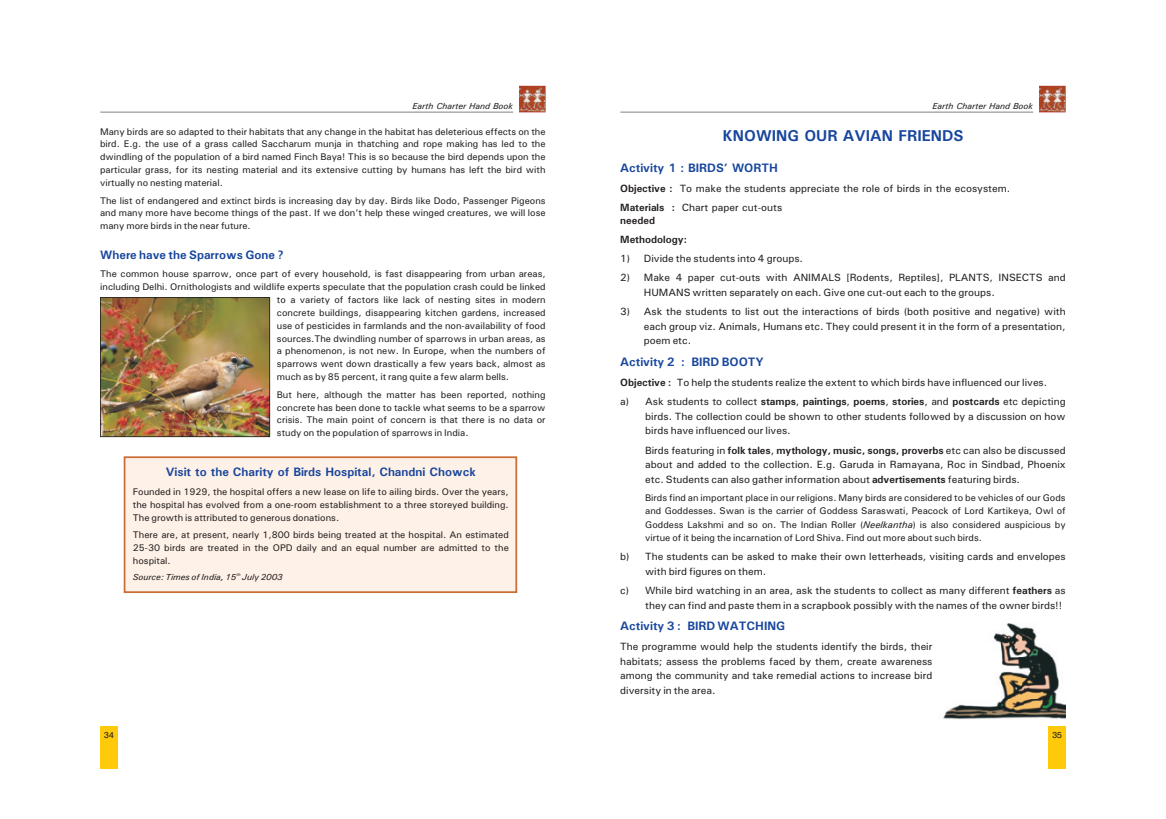
<style>
.page{position:relative;width:1166px;height:819px;background:#fff}
.page>*{position:absolute;margin:0;border:0;box-sizing:border-box;transform-origin:0 0}
.t1{font:500 15.75px "Univers";color:#18469d}
.t2{font:500 12.25px "Univers";color:#18469d}
.t3{font:500 10.5px/14.7px "Univers";color:#231f20}
.t4{font:500 10.5px/19.2px "Univers";color:#231f20}
.t5{font:500 9.62px/12.9px "Univers";color:#231f20;text-align:justify}
.t6{font:italic 500 8.75px "Univers";color:#231f20}
.t7{font:8.75px "Swiss 721 BT";color:#231f20}
.t8{font:italic 500 4.38px "Univers";color:#231f20}
.s1{font-style:inherit}
.s2{font-style:italic}
</style>
<div class="page">
<div style="left:123px;top:456px;width:395px;height:137px;background:#fef1e7"></div>
<div style="left:100px;top:726px;width:18px;height:43px;background:#feca0a"></div>
<div style="left:1048px;top:726px;width:17px;height:43px;background:#feca0a"></div>
<img style="left:100px;top:297px;width:170px;height:141px">
<div style="left:1039px;top:86px;width:26px;height:26px;border:2px solid #b02a2f"></div>
<img style="left:1040px;top:87px;width:24px;height:24px">
<hr style="left:620px;top:112px;width:413px;height:1px;background:#808285">
<div style="left:519px;top:86px;width:26px;height:26px;border:2px solid #b02a2f"></div>
<img style="left:520px;top:87px;width:24px;height:24px">
<hr style="left:100px;top:112px;width:413px;height:1px;background:#808285">
<img style="left:943px;top:623px;width:122px;height:97px">
<p class="t6" style="left:412px;top:103px;width:102px">Earth Charter Hand Book</p>
<p class="t6" style="left:932px;top:103px;width:102px">Earth Charter Hand Book</p>
<p class="t5" style="left:100px;top:126px;width:447px">Many birds are so adapted to their habitats that any change in the habitat has deleterious effects on the bird. E.g. the use of a grass called Saccharum munja in thatching and rope making has led to the dwindling of the population of a bird named Finch Baya! This is so because the bird depends upon the particular grass, for its nesting material and its extensive cutting by humans has left the bird with virtually no nesting material.</p>
<p class="t5" style="left:100px;top:195px;width:447px">The list of endangered and extinct birds is increasing day by day. Birds like Dodo, Passenger Pigeons and many more have become things of the past. If we don’t help these winged creatures, we will lose many more birds in the near future.</p>
<h1 class="t1" style="left:722px;top:130px;width:243px">KNOWING OUR AVIAN FRIENDS</h1>
<p class="t2" style="left:620px;top:164px;width:159px">Activity 1 : BIRDS’ WORTH</p>
<p class="t3" style="left:620px;top:179px;width:392px;line-height:19.2px"><span class="s1">Objective :</span> To make the students appreciate the role of birds in the ecosystem.<br><span class="s1">Materials :</span> Chart paper cut-outs</p>
<p class="t4" style="left:620px;top:211px;width:68px">needed<br>Methodology:</p>
<p class="t3" style="left:620px;top:252px;width:184px">1) Divide the students into 4 groups.</p>
<p class="t3" style="left:644px;top:271px;width:423px;text-indent:-24px">2) Make 4 paper cut-outs with ANIMALS [Rodents, Reptiles], PLANTS, INSECTS and<br>HUMANS written separately on each. Give one cut-out each to the groups.</p>
<p class="t3" style="left:644px;top:305px;width:423px;text-align:justify;text-indent:-24px">3) Ask the students to list out the interactions of birds (both positive and negative) with each group viz. Animals, Humans etc. They could present it in the form of a presentation, poem etc.</p>
<p class="t3" style="left:620px;top:374px;width:447px;line-height:19.2px"><span class="s1">Objective :</span> To help the students realize the extent to which birds have influenced our lives.<br>a) Ask students to collect <span class="s1">stamps</span>, <span class="s1">paintings</span>, <span class="s1">poems</span>, <span class="s1">stories</span>, and <span class="s1">postcards</span> etc depicting</p>
<p class="t3" style="left:645px;top:410px;width:422px">birds. The collection could be shown to other students followed by a discussion on how birds have influenced our lives.</p>
<p class="t3" style="left:645px;top:444px;width:422px;text-align:justify">Birds featuring in <span class="s1">folk tales</span>, <span class="s1">mythology, music, songs, proverbs</span> etc can also be discussed about and added to the collection. E.g. Garuda in Ramayana, Roc in Sindbad, Phoenix etc. Students can also gather information about <span class="s1">advertisements</span> featuring birds.</p>
<p class="t5" style="left:645px;top:492px;width:422px;line-height:13.5px">Birds find an important place in our religions. Many birds are considered to be vehicles of our Gods and Goddesses. Swan is the carrier of Goddess Saraswati, Peacock of Lord Kartikeya, Owl of Goddess Lakshmi and so on. The Indian Roller (<span class="s2">Neelkantha</span>) is also considered auspicious by virtue of it being the incarnation of Lord Shiva. Find out more about such birds.</p>
<p class="t3" style="left:645px;top:550px;width:422px;text-indent:-25px">b) The students can be asked to make their own letterheads, visiting cards and envelopes with bird figures on them.</p>
<p class="t3" style="left:645px;top:584px;width:422px;text-indent:-25px">c) While bird watching in an area, ask the students to collect as many different <span class="s1">feathers</span> as they can find and paste them in a scrapbook possibly with the names of the owner birds!!</p>
<p class="t3" style="left:620px;top:640px;width:314px;text-align:justify">The programme would help the students identify the birds, their habitats; assess the problems faced by them, create awareness among the community and take remedial actions to increase bird diversity in the area.</p>
<p class="t2" style="left:100px;top:250px;width:185px">Where have the Sparrows Gone ?</p>
<p class="t5" style="left:100px;top:268px;width:447px">The common house sparrow, once part of every household, is fast disappearing from urban areas,</p>
<p class="t5" style="left:100px;top:281px;width:447px">including Delhi. Ornithologists and wildlife experts speculate that the population crash could be linked</p>
<p class="t5" style="left:277px;top:294px;width:270px">to a variety of factors like lack of nesting sites in modern</p>
<p class="t5" style="left:277px;top:307px;width:270px">concrete buildings, disappearing kitchen gardens, increased</p>
<p class="t5" style="left:277px;top:320px;width:270px">use of pesticides in farmlands and the non-availability of food</p>
<p class="t5" style="left:277px;top:333px;width:270px">sources.The dwindling number of sparrows in urban areas, as</p>
<p class="t5" style="left:277px;top:346px;width:270px">a phenomenon, is not new. In Europe, when the numbers of</p>
<p class="t5" style="left:277px;top:358px;width:270px">sparrows went down drastically a few years back, almost as</p>
<p class="t5" style="left:277px;top:371px;width:234px">much as by 85 percent, it rang quite a few alarm bells.</p>
<p class="t5" style="left:277px;top:389px;width:270px">But here, although the matter has been reported, nothing concrete has been done to tackle what seems to be a sparrow crisis. The main point of concern is that there is no data or study on the population of sparrows in India.</p>
<p class="t2" style="left:166px;top:468px;width:311px">Visit to the Charity of Birds Hospital, Chandni Chowck</p>
<p class="t5" style="left:133px;top:486px;width:377px">Founded in 1929, the hospital offers a new lease on life to ailing birds. Over the years, the hospital has evolved from a one-room establishment to a three storeyed building.<br>The growth is attributed to generous donations.</p>
<p class="t5" style="left:133px;top:529px;width:377px">There are, at present, nearly 1,800 birds being treated at the hospital. An estimated 25-30 birds are treated in the OPD daily and an equal number are admitted to the hospital.</p>
<p class="t8" style="left:236px;top:573px;width:6px">th</p>
<p class="t6" style="left:133px;top:574px;width:151px">Source: Times of India, 15 July 2003</p>
<p class="t2" style="left:620px;top:358px;width:145px">Activity 2 : BIRD BOOTY</p>
<p class="t2" style="left:620px;top:622px;width:166px">Activity 3 : BIRD WATCHING</p>
<p class="t7" style="left:104px;top:731px;width:11px">34</p>
<p class="t7" style="left:1052px;top:731px;width:11px">35</p>
</div>
